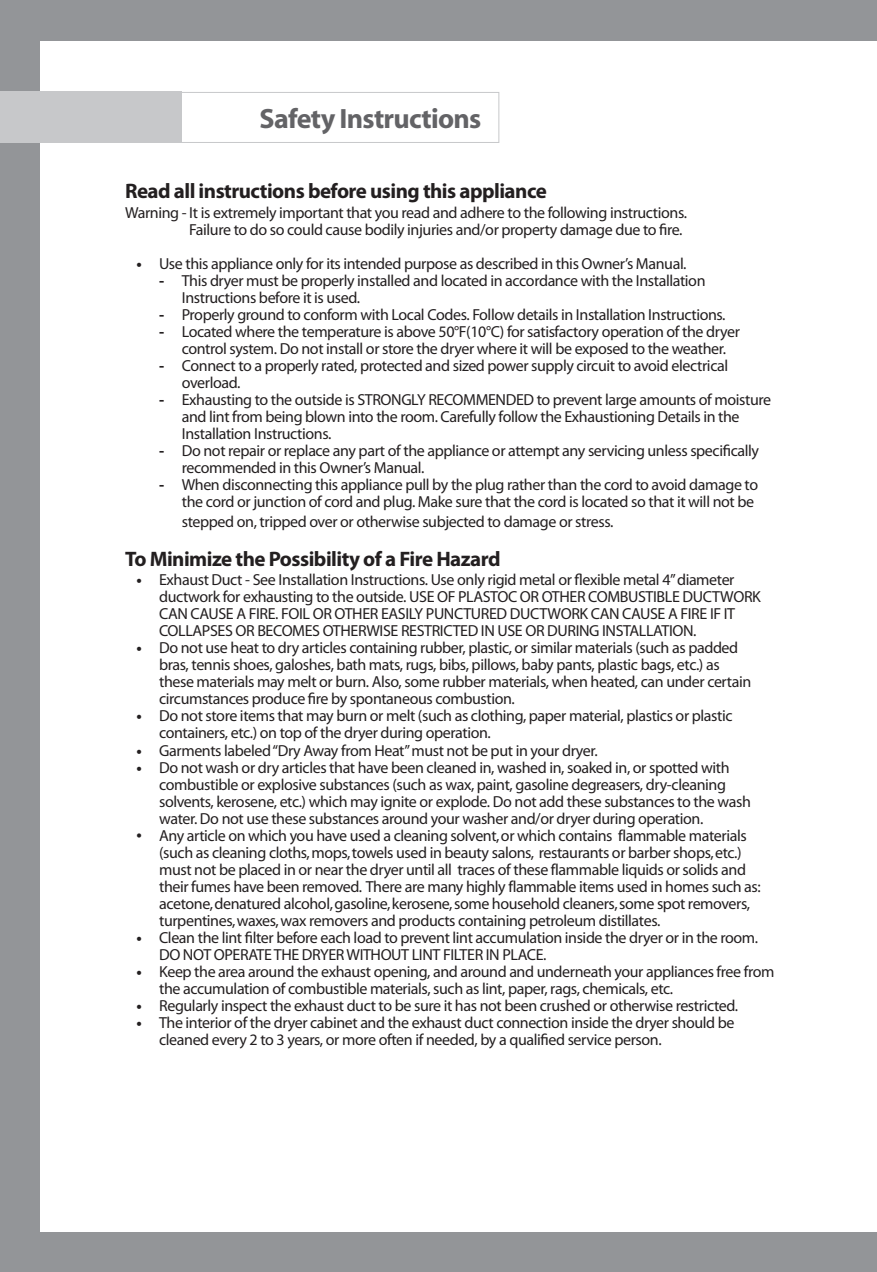
<style>
.page{position:relative;width:877px;height:1272px;background:#fff}
.page>*{position:absolute;margin:0;border:0;box-sizing:border-box;transform-origin:0 0}
.t1{font:700 28px "Myriad";letter-spacing:-.025em;color:#636366}
.t2{font:700 21px "Myriad Pro";letter-spacing:-.025em;color:#231f20}
.t3{font:16px/17px "Myriad Pro";letter-spacing:-.025em;color:#231f20}
.t4{font:16px/17px "Myriad";letter-spacing:-.025em;color:#231f20}
.s1{font-weight:700}
</style>
<div class="page">
<div style="left:0;top:0;width:862px;height:1272px;background:#939598"></div>
<div style="left:40px;top:41px;width:822px;height:1190px;background:#fff"></div>
<div style="left:0;top:92px;width:182px;height:51px;background:#c7c8ca"></div>
<div style="left:862px;top:0;width:15px;height:1272px;background:#939598"></div>
<div style="left:862px;top:41px;width:15px;height:1190px;background:#fff"></div>
<div style="left:176px;top:92px;width:323px;height:51px;border:1px solid #c7c8ca"></div>
<h1 class="t1" style="left:259px;top:104px;width:223px">Safety Instructions</h1>
<h2 class="t2" style="left:125px;top:180px;width:423px">Read all instructions before using this appliance</h2>
<p class="t3" style="left:125px;top:205px;width:563px;text-align:right">Warning - It is extremely important that you read and adhere to the following instructions.<br>Failure to do so could cause bodily injuries and/or property damage due to fire.</p>
<p class="t3" style="left:136px;top:256px;width:551px"><span class="s1">•</span> Use this appliance only for its intended purpose as described in this Owner’s Manual.</p>
<p class="t3" style="left:182px;top:273px;width:525px;text-indent:-23px"><span class="s1">-</span> This dryer must be properly installed and located in accordance with the Installation<br>Instructions before it is used.</p>
<p class="t3" style="left:159px;top:307px;width:568px"><span class="s1">-</span> Properly ground to conform with Local Codes. Follow details in Installation Instructions.</p>
<p class="t3" style="left:159px;top:324px;width:582px;text-align:center"><span class="s1">-</span> Located where the temperature is above 50°F(10°C) for satisfactory operation of the dryer control system. Do not install or store the dryer where it will be exposed to the weather.</p>
<p class="t3" style="left:182px;top:358px;width:548px;text-indent:-23px"><span class="s1">-</span> Connect to a properly rated, protected and sized power supply circuit to avoid electrical overload.</p>
<p class="t3" style="left:182px;top:392px;width:591px;text-indent:-23px"><span class="s1">-</span> Exhausting to the outside is STRONGLY RECOMMENDED to prevent large amounts of moisture and lint from being blown into the room. Carefully follow the Exhaustioning Details in the<br>Installation Instructions.</p>
<p class="t3" style="left:182px;top:443px;width:579px;text-indent:-23px"><span class="s1">-</span> Do not repair or replace any part of the appliance or attempt any servicing unless specifically recommended in this Owner’s Manual.</p>
<p class="t3" style="left:159px;top:477px;width:600px;text-align:right"><span class="s1">-</span> When disconnecting this appliance pull by the plug rather than the cord to avoid damage to the cord or junction of cord and plug. Make sure that the cord is located so that it will not be</p>
<p class="t3" style="left:182px;top:513px;width:433px">stepped on, tripped over or otherwise subjected to damage or stress.</p>
<h2 class="t2" style="left:125px;top:547px;width:377px">To Minimize the Possibility of a Fire Hazard</h2>
<p class="t3" style="left:159px;top:572px;width:603px;text-indent:-23px"><span class="s1">•</span> Exhaust Duct - See Installation Instructions. Use only rigid metal or flexible metal 4” diameter ductwork for exhausting to the outside. USE OF PLASTOC OR OTHER COMBUSTIBLE DUCTWORK CAN CAUSE A FIRE. FOIL OR OTHER EASILY PUNCTURED DUCTWORK CAN CAUSE A FIRE IF IT COLLAPSES OR BECOMES OTHERWISE RESTRICTED IN USE OR DURING INSTALLATION.</p>
<p class="t3" style="left:159px;top:640px;width:593px;text-indent:-23px"><span class="s1">•</span> Do not use heat to dry articles containing rubber, plastic, or similar materials (such as padded bras, tennis shoes, galoshes, bath mats, rugs, bibs, pillows, baby pants, plastic bags, etc.) as these materials may melt or burn. Also, some rubber materials, when heated, can under certain circumstances produce fire by spontaneous combustion.</p>
<p class="t3" style="left:159px;top:708px;width:575px;text-indent:-23px"><span class="s1">•</span> Do not store items that may burn or melt (such as clothing, paper material, plastics or plastic containers, etc.) on top of the dryer during operation.</p>
<p class="t3" style="left:136px;top:742px;width:463px"><span class="s1">•</span> Garments labeled “Dry Away from Heat” must not be put in your dryer.</p>
<p class="t3" style="left:159px;top:759px;width:593px;text-indent:-23px"><span class="s1">•</span> Do not wash or dry articles that have been cleaned in, washed in, soaked in, or spotted with combustible or explosive substances (such as wax, paint, gasoline degreasers, dry-cleaning solvents, kerosene, etc.) which may ignite or explode. Do not add these substances to the wash water. Do not use these substances around your washer and/or dryer during operation.</p>
<p class="t4" style="left:159px;top:827px;width:603px;text-indent:-23px"><span class="s1">•</span> Any article on which you have used a cleaning solvent, or which contains flammable materials (such as cleaning cloths, mops, towels used in beauty salons, restaurants or barber shops, etc.) must not be placed in or near the dryer until all traces of these flammable liquids or solids and their fumes have been removed. There are many highly flammable items used in homes such as: acetone, denatured alcohol, gasoline, kerosene, some household cleaners, some spot removers, turpentines, waxes, wax removers and products containing petroleum distillates.</p>
<p class="t3" style="left:159px;top:929px;width:600px;text-indent:-23px"><span class="s1">•</span> Clean the lint filter before each load to prevent lint accumulation inside the dryer or in the room.<br>DO NOT OPERATE THE DRYER WITHOUT LINT FILTER IN PLACE.</p>
<p class="t3" style="left:159px;top:963px;width:617px;text-indent:-23px"><span class="s1">•</span> Keep the area around the exhaust opening, and around and underneath your appliances free from the accumulation of combustible materials, such as lint, paper, rags, chemicals, etc.</p>
<p class="t3" style="left:136px;top:997px;width:603px"><span class="s1">•</span> Regularly inspect the exhaust duct to be sure it has not been crushed or otherwise restricted.</p>
<p class="t3" style="left:159px;top:1014px;width:577px;text-indent:-23px"><span class="s1">•</span> The interior of the dryer cabinet and the exhaust duct connection inside the dryer should be cleaned every 2 to 3 years, or more often if needed, by a qualified service person.</p>
</div>
